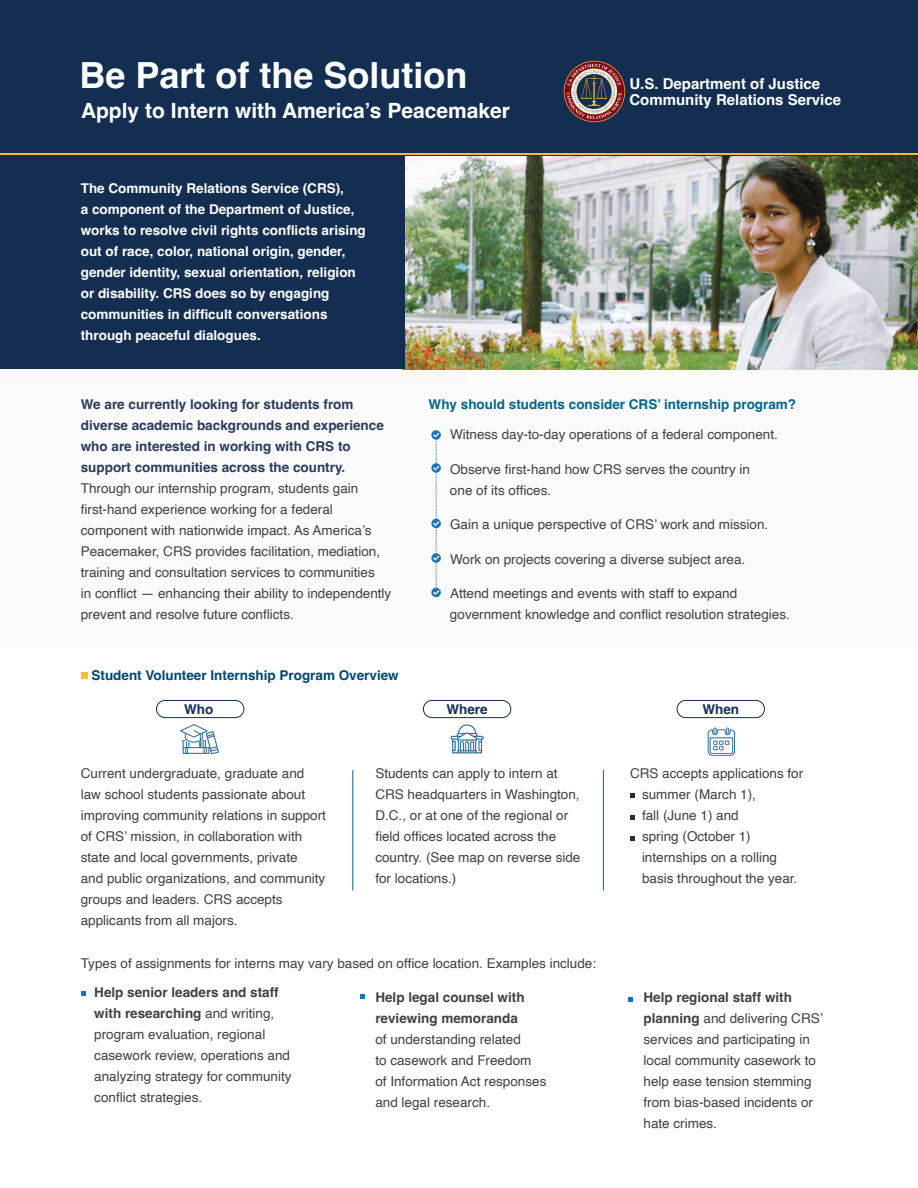
<style>
.page{position:relative;width:918px;height:1188px;background:#fff}
.page>*{position:absolute;margin:0;border:0;box-sizing:border-box;transform-origin:0 0}
.t1{font:700 36px "Helvetica";color:#fff}
.t2{font:700 21px "Helvetica";color:#fff}
.t3{font:700 15px/16.5px "Helvetica";color:#fff}
.Main_Body_Helvetica{font:13.5px/21px "Helvetica";color:#414042}
.Main_Body_Helvetica-2{font:700 13.5px/21px "Helvetica";color:#fff}
.Main_Body_Helvetica-3{font:700 13.5px "Helvetica";color:#02658e}
.Main_Body_Helvetica-4{font:700 13.5px "Helvetica";color:#004674}
.Main_Body_Helvetica-5{font:700 13.5px "Helvetica";color:#2a3b5b}
.Main_Body_Helvetica-6{font:700 13.5px "Helvetica";color:#142e51}
.s1{font-weight:700;color:#2a3b5b}
.s2{font-weight:700}
</style>
<div class="page">
<div style="left:0;top:364px;width:918px;height:284px;background:#fbfbfb"></div>
<img style="left:405px;top:156px;width:513px;height:213px">
<div style="left:0;top:0;width:918px;height:156px;background:#142e51"></div>
<div style="left:0;top:154px;width:405px;height:215px;background:#142e51"></div>
<hr style="left:603px;top:770px;width:1px;height:121px;background:#02658e">
<img style="left:451px;top:725px;width:33px;height:28px">
<img style="left:707px;top:727px;width:27px;height:29px">
<img style="left:180px;top:724px;width:39px;height:31px">
<div style="left:81px;top:672px;width:7px;height:7px;background:#febd2d"></div>
<hr style="left:353px;top:770px;width:1px;height:121px;background:#02658e">
<hr style="left:0;top:153px;width:918px;height:2px;background:#febd2d">
<svg style="left:630px;top:793px;width:4px;height:4px"></svg>
<svg style="left:630px;top:815px;width:4px;height:5px"></svg>
<svg style="left:630px;top:836px;width:4px;height:5px"></svg>
<svg style="left:628px;top:997px;width:5px;height:5px"></svg>
<svg style="left:360px;top:994px;width:5px;height:5px"></svg>
<svg style="left:81px;top:991px;width:4px;height:5px"></svg>
<div style="left:156px;top:700px;width:88px;height:18px;border:1px solid #142e51;border-radius:9px"></div>
<div style="left:423px;top:700px;width:88px;height:18px;border:1px solid #142e51;border-radius:9px"></div>
<div style="left:677px;top:700px;width:88px;height:18px;border:1px solid #142e51;border-radius:9px"></div>
<svg style="left:431px;top:430px;width:10px;height:10px"></svg>
<svg style="left:431px;top:463px;width:10px;height:10px"></svg>
<svg style="left:431px;top:519px;width:10px;height:9px"></svg>
<svg style="left:431px;top:553px;width:10px;height:10px"></svg>
<svg style="left:431px;top:588px;width:10px;height:9px"></svg>
<svg style="left:433px;top:433px;width:6px;height:162px"></svg>
<svg style="left:564px;top:61px;width:60px;height:61px"></svg>
<svg style="left:566px;top:64px;width:56px;height:55px"></svg>
<p class="t1" style="left:80px;top:54px;width:390px">Be Part of the Solution</p>
<p class="t2" style="left:81px;top:98px;width:431px">Apply to Intern with America’s Peacemaker</p>
<p class="Main_Body_Helvetica-2" style="left:81px;top:179px;width:287px">The Community Relations Service (CRS),<br>a component of the Department of Justice, works to resolve civil rights conflicts arising out of race, color, national origin, gender, gender identity, sexual orientation, religion or disability. CRS does so by engaging communities in difficult conversations through peaceful dialogues.</p>
<p class="t3" style="left:629px;top:77px;width:213px">U.S. Department of Justice<br>Community Relations Service</p>
<p class="Main_Body_Helvetica-5" style="left:81px;top:396px;width:274px">We are currently looking for students from</p>
<p class="Main_Body_Helvetica-3" style="left:429px;top:396px;width:369px">Why should students consider CRS’ internship program?</p>
<p class="Main_Body_Helvetica" style="left:81px;top:415px;width:312px"><span class="s1">diverse academic backgrounds and experience who are interested in working with CRS to support communities across the country.<br></span>Through our internship program, students gain first-hand experience working for a federal component with nationwide impact. As America’s Peacemaker, CRS provides facilitation, mediation, training and consultation services to communities<br>in conflict — enhancing their ability to independently prevent and resolve future conflicts.</p>
<p class="Main_Body_Helvetica" style="left:450px;top:424px;width:329px">Witness day-to-day operations of a federal component.</p>
<p class="Main_Body_Helvetica" style="left:450px;top:459px;width:302px">Observe first-hand how CRS serves the country in one of its offices.</p>
<p class="Main_Body_Helvetica" style="left:450px;top:514px;width:320px">Gain a unique perspective of CRS’ work and mission.</p>
<p class="Main_Body_Helvetica" style="left:450px;top:549px;width:297px">Work on projects covering a diverse subject area.</p>
<p class="Main_Body_Helvetica" style="left:450px;top:583px;width:341px">Attend meetings and events with staff to expand government knowledge and conflict resolution strategies.</p>
<p class="Main_Body_Helvetica-4" style="left:92px;top:667px;width:309px">Student Volunteer Internship Program Overview</p>
<p class="Main_Body_Helvetica-6" style="left:184px;top:701px;width:31px">Who</p>
<p class="Main_Body_Helvetica-6" style="left:446px;top:701px;width:43px">Where</p>
<p class="Main_Body_Helvetica-6" style="left:702px;top:701px;width:38px">When</p>
<p class="Main_Body_Helvetica" style="left:81px;top:763px;width:247px">Current undergraduate, graduate and law school students passionate about improving community relations in support of CRS’ mission, in collaboration with state and local governments, private<br>and public organizations, and community groups and leaders. CRS accepts applicants from all majors.</p>
<p class="Main_Body_Helvetica" style="left:81px;top:953px;width:517px">Types of assignments for interns may vary based on office location. Examples include:</p>
<p class="Main_Body_Helvetica" style="left:375px;top:763px;width:207px">Students can apply to intern at<br>CRS headquarters in Washington,<br>D.C., or at one of the regional or field offices located across the country. (See map on reverse side for locations.)</p>
<p class="Main_Body_Helvetica" style="left:94px;top:982px;width:199px"><span class="s2">Help senior leaders and staff with researching</span> and writing, program evaluation, regional casework review, operations and analyzing strategy for community conflict strategies.</p>
<p class="Main_Body_Helvetica" style="left:375px;top:987px;width:173px"><span class="s2">Help legal counsel with reviewing memoranda<br></span>of understanding related<br>to casework and Freedom<br>of Information Act responses and legal research.</p>
<p class="Main_Body_Helvetica" style="left:642px;top:763px;width:163px;text-indent:-12px">CRS accepts applications for summer (March 1),<br>fall (June 1) and<br>spring (October 1) internships on a rolling basis throughout the year.</p>
<p class="Main_Body_Helvetica" style="left:643px;top:987px;width:181px"><span class="s2">Help regional staff with planning</span> and delivering CRS’ services and participating in local community casework to help ease tension stemming from bias-based incidents or hate crimes.</p>
</div>
